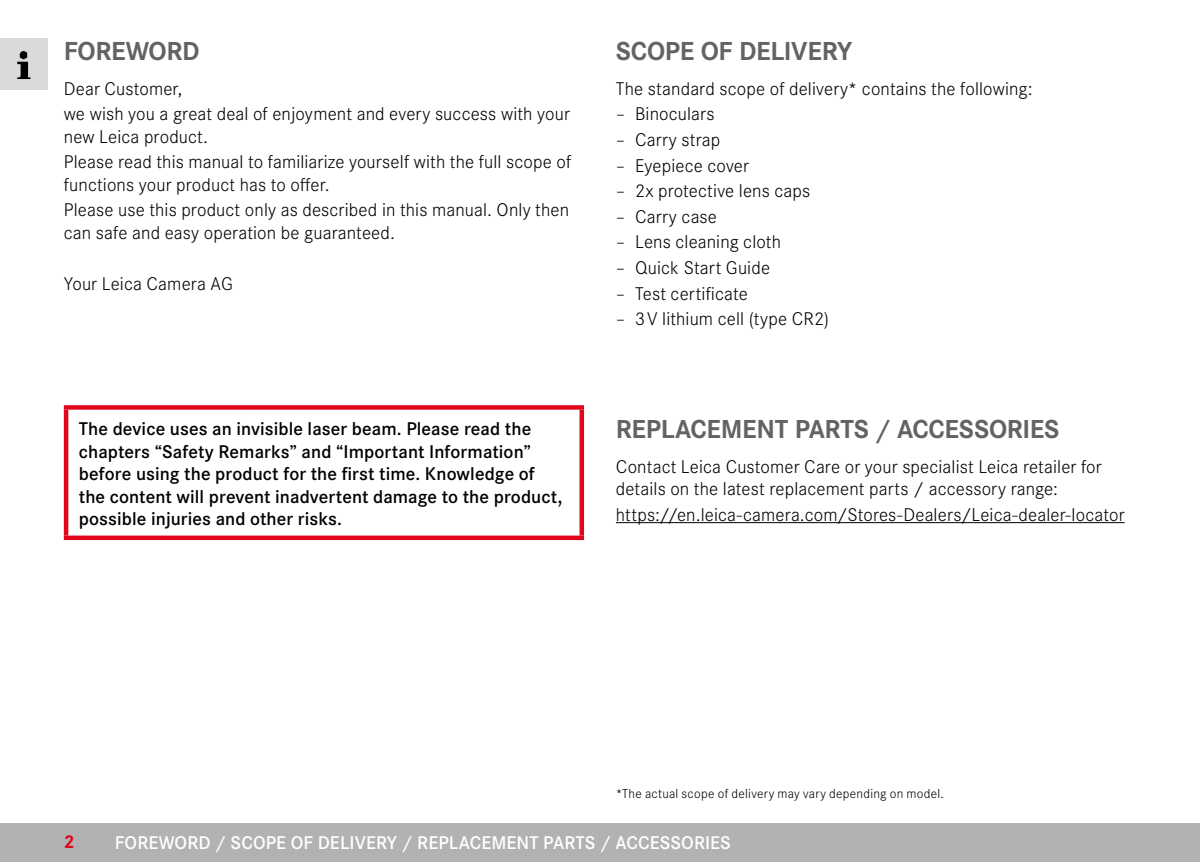
<style>
.page{position:relative;width:1200px;height:862px;background:#fff}
.page>*{position:absolute;margin:0;border:0;box-sizing:border-box;transform-origin:0 0}
.Heading____Chapter{font:700 27px "Corporate S";letter-spacing:-.01em;color:#646363}
.Text____Body_Text{font:300 19.12px/22.3px "Corporate S";letter-spacing:.005em;color:#000}
.Text____Body_Text-2{font:600 19.12px/22.3px "Corporate S";letter-spacing:.005em;color:#000}
.Layout____Reiter{font:600 19.12px "Corporate S";letter-spacing:.005em;color:#fff}
.t1{font:700 19.12px "Corporate S";color:#e3051b}
.Text____Footnote{font:300 13.5px "Corporate S";letter-spacing:.02em;color:#000}
</style>
<div class="page">
<div style="left:0;top:823px;width:1199px;height:38px;background:#b3b2b2"></div>
<div style="left:0;top:38px;width:48px;height:51px;background:#dadada"></div>
<img style="left:17px;top:51px;width:14px;height:28px">
<svg style="left:64px;top:405px;width:520px;height:4px;background:#e41025"></svg>
<hr style="left:64px;top:409px;width:4px;height:126px;background:#e3051b">
<div style="left:579px;top:409px;width:5px;height:126px;background:#e3051b"></div>
<svg style="left:64px;top:535px;width:520px;height:4px;background:#e6283b"></svg>
<hr style="left:615px;top:522px;width:509px;height:1px;background:#000">
<p class="Heading____Chapter" style="left:64px;top:29px;width:137px">FOREWORD</p>
<p class="Text____Body_Text" style="left:64px;top:76px;width:120px">Dear Customer,</p>
<p class="Text____Body_Text" style="left:64px;top:102px;width:507px">we wish you a great deal of enjoyment and every success with your new Leica product.</p>
<p class="Text____Body_Text" style="left:64px;top:150px;width:508px">Please read this manual to familiarize yourself with the full scope of functions your product has to offer.</p>
<p class="Text____Body_Text" style="left:64px;top:198px;width:506px">Please use this product only as described in this manual. Only then can safe and easy operation be guaranteed.</p>
<p class="Text____Body_Text" style="left:64px;top:271px;width:170px">Your Leica Camera AG</p>
<p class="Text____Body_Text-2" style="left:79px;top:416px;width:485px">The device uses an invisible laser beam. Please read the chapters “Safety Remarks” and “Important Information” before using the product for the first time. Knowledge of the content will prevent inadvertent damage to the product, possible injuries and other risks.</p>
<p class="Heading____Chapter" style="left:615px;top:29px;width:238px">SCOPE OF DELIVERY</p>
<p class="Text____Body_Text" style="left:615px;top:76px;width:418px">The standard scope of delivery* contains the following:</p>
<p class="Text____Body_Text" style="left:615px;top:102px;width:100px">– Binoculars</p>
<p class="Text____Body_Text" style="left:615px;top:127px;width:106px">– Carry strap</p>
<p class="Text____Body_Text" style="left:615px;top:153px;width:135px">– Eyepiece cover</p>
<p class="Text____Body_Text" style="left:615px;top:178px;width:196px">– 2x protective lens caps</p>
<p class="Text____Body_Text" style="left:615px;top:204px;width:103px">– Carry case</p>
<p class="Text____Body_Text" style="left:615px;top:230px;width:166px">– Lens cleaning cloth</p>
<p class="Text____Body_Text" style="left:615px;top:255px;width:156px">– Quick Start Guide</p>
<p class="Text____Body_Text" style="left:615px;top:281px;width:133px">– Test certificate</p>
<p class="Text____Body_Text" style="left:615px;top:306px;width:214px">– 3V lithium cell (type CR2)</p>
<p class="Heading____Chapter" style="left:615px;top:407px;width:445px">REPLACEMENT PARTS / ACCESSORIES</p>
<p class="Text____Body_Text" style="left:615px;top:454px;width:487px">Contact Leica Customer Care or your specialist Leica retailer for details on the latest replacement parts / accessory range:</p>
<p class="Text____Body_Text" style="left:615px;top:502px;width:510px">https://en.leica-camera.com/Stores-Dealers/Leica-dealer-locator</p>
<p class="t1" style="left:64px;top:826px;width:12px">2</p>
<p class="Text____Footnote" style="left:615px;top:783px;width:329px">*The actual scope of delivery may vary depending on model.</p>
<p class="Layout____Reiter" style="left:115px;top:827px;width:617px">FOREWORD / SCOPE OF DELIVERY / REPLACEMENT PARTS / ACCESSORIES</p>
</div>
